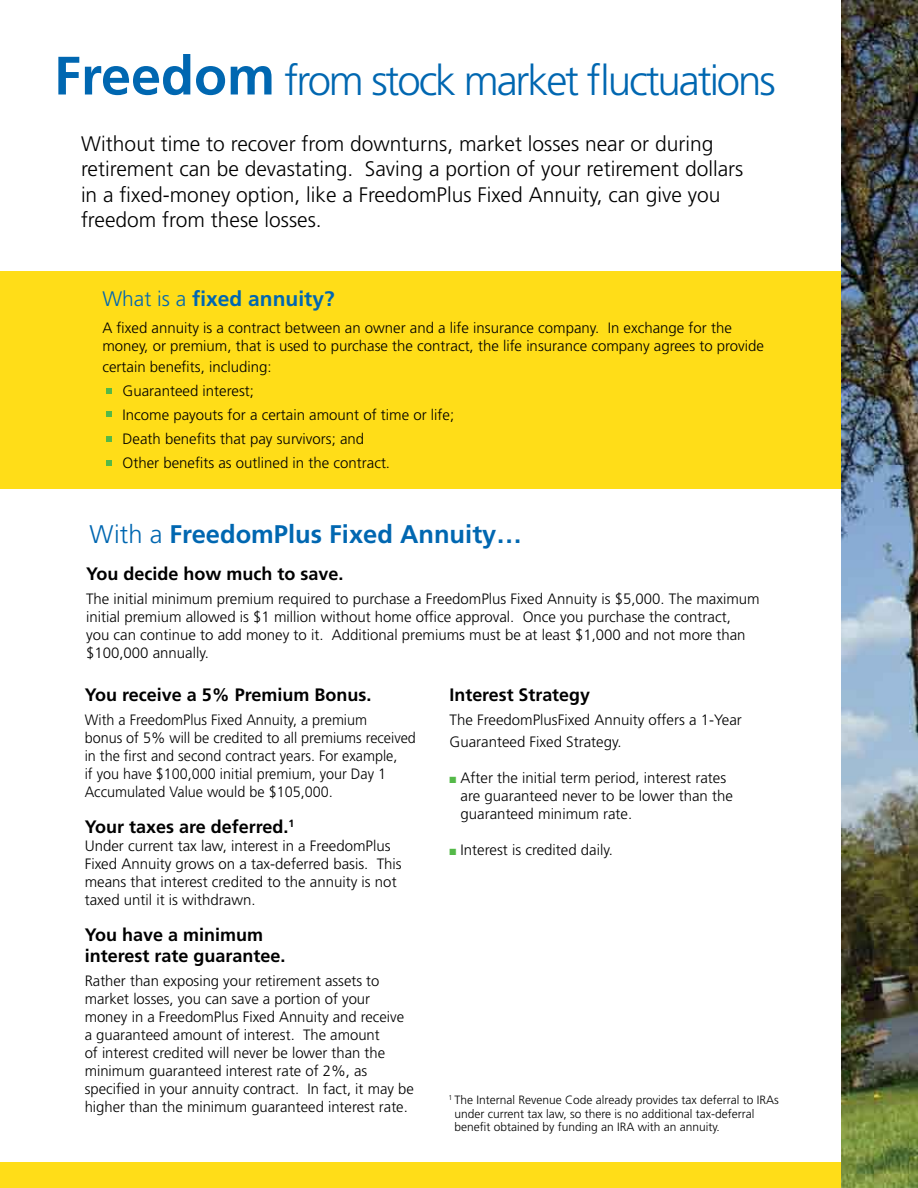
<style>
.page{position:relative;width:918px;height:1188px;background:#fff}
.page>*{position:absolute;margin:0;border:0;box-sizing:border-box;transform-origin:0 0}
.t1{font:300 42px "Frutiger LT Std";letter-spacing:-.05em;color:#0067b1}
.t2{font:700 25.5px "Frutiger LT Std";color:#0067b1}
.t3{font:300 21px/25.5px "Frutiger LT Std";color:#000}
.t4{font:700 21px "Frutiger LT Std";color:#0067b1}
.t5{font:700 18px/21.6px "Frutiger LT Std";color:#000}
.t6{font:300 15px/18px "Frutiger LT Std";color:#000}
.t7{font:300 15px/18px "Frutiger LT Std";color:#000;scale:.96 1}
.t8{font:300 12px/13.5px "Frutiger LT Std";color:#000}
.s1{font-weight:700;font-size:54px}
.s2{font-weight:300}
.s3{color:#54b948}
</style>
<div class="page">
<div style="left:0;top:1162px;width:918px;height:26px;background:#ffdd18"></div>
<div style="left:0;top:272px;width:918px;height:217px;background:#ffdd18"></div>
<img style="left:842px;top:0;width:76px;height:1188px">
<svg style="left:106px;top:388px;width:6px;height:6px"></svg>
<svg style="left:106px;top:411px;width:6px;height:6px"></svg>
<svg style="left:106px;top:436px;width:6px;height:6px"></svg>
<svg style="left:106px;top:460px;width:6px;height:6px"></svg>
<h1 class="t1" style="left:54px;top:56px;width:723px"><span class="s1">Freedom</span> from stock market fluctuations</h1>
<p class="t3" style="left:81px;top:131px;width:664px">Without time to recover from downturns, market losses near or during retirement can be devastating. Saving a portion of your retirement dollars in a fixed-money option, like a FreedomPlus Fixed Annuity, can give you freedom from these losses.</p>
<h3 class="t4" style="left:102px;top:286px;width:234px"><span class="s2">What is a</span> fixed annuity?</h3>
<p class="t6" style="left:102px;top:319px;width:663px">A fixed annuity is a contract between an owner and a life insurance company. In exchange for the money, or premium, that is used to purchase the contract, the life insurance company agrees to provide</p>
<p class="t6" style="left:123px;top:355px;width:333px;line-height:24px;text-indent:-20px">certain benefits, including:<br>Guaranteed interest;<br>Income payouts for a certain amount of time or life; Death benefits that pay survivors; and<br>Other benefits as outlined in the contract.</p>
<h2 class="t2" style="left:90px;top:519px;width:434px"><span class="s2">With a</span> FreedomPlus Fixed Annuity…</h2>
<p class="t5" style="left:86px;top:563px;width:259px">You decide how much to save.</p>
<p class="t6" style="left:86px;top:590px;width:675px">The initial minimum premium required to purchase a FreedomPlus Fixed Annuity is $5,000. The maximum initial premium allowed is $1 million without home office approval. Once you purchase the contract,<br>you can continue to add money to it. Additional premiums must be at least $1,000 and not more than $100,000 annually.</p>
<p class="t5" style="left:85px;top:684px;width:288px">You receive a 5% Premium Bonus.</p>
<p class="t7" style="left:85px;top:711px;width:347px">With a FreedomPlus Fixed Annuity, a premium<br>bonus of 5% will be credited to all premiums received in the first and second contract years. For example,<br>if you have $100,000 initial premium, your Day 1<br>Accumulated Value would be $105,000.</p>
<p class="t5" style="left:85px;top:816px;width:211px">Your taxes are deferred.<sup>1</sup></p>
<p class="t6" style="left:85px;top:837px;width:319px">Under current tax law, interest in a FreedomPlus Fixed Annuity grows on a tax-deferred basis. This means that interest credited to the annuity is not taxed until it is withdrawn.</p>
<p class="t5" style="left:85px;top:924px;width:202px">You have a minimum interest rate guarantee.</p>
<p class="t6" style="left:85px;top:972px;width:331px">Rather than exposing your retirement assets to market losses, you can save a portion of your money in a FreedomPlus Fixed Annuity and receive a guaranteed amount of interest. The amount<br>of interest credited will never be lower than the minimum guaranteed interest rate of 2%, as specified in your annuity contract. In fact, it may be higher than the minimum guaranteed interest rate.</p>
<p class="t5" style="left:450px;top:684px;width:142px">Interest Strategy</p>
<p class="t6" style="left:450px;top:709px;width:294px;line-height:21.6px">The FreedomPlusFixed Annuity offers a 1-Year<br>Guaranteed Fixed Strategy.</p>
<p class="t6" style="left:461px;top:769px;width:274px;text-indent:-11px"><span class="s3">■</span> After the initial term period, interest rates are guaranteed never to be lower than the guaranteed minimum rate.</p>
<p class="t6" style="left:450px;top:841px;width:165px"><span class="s3">■</span> Interest is credited daily.</p>
<p class="t8" style="left:454px;top:1094px;width:326px;text-indent:-6px"><sup>1</sup> The Internal Revenue Code already provides tax deferral to IRAs under current tax law, so there is no additional tax-deferral benefit obtained by funding an IRA with an annuity.</p>
</div>
